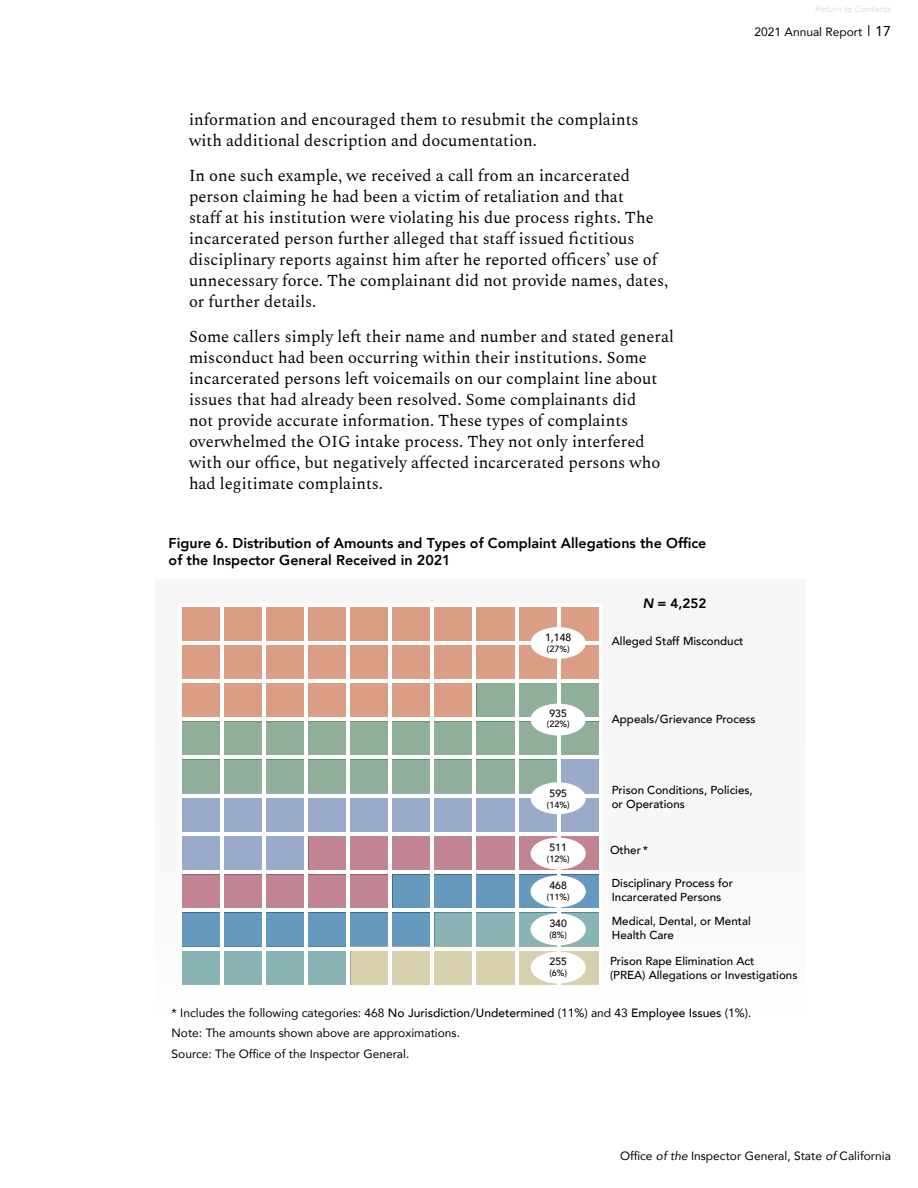
<style>
.page{position:relative;width:918px;height:1188px;background:#fff}
.page>*{position:absolute;margin:0;border:0;box-sizing:border-box;transform-origin:0 0}
.t1{font:16.5px/21px "Spectral";color:#000}
.t2{font:800 14.25px/17.1px "Avenir";color:#000}
.t3{font:800 13.5px "Avenir";color:#000}
.t4{font:12px/20.2px "Avenir";color:#000}
.t5{font:500 11.55px/13.8px "Avenir";color:#000}
.t6{font:500 10.5px "Avenir";color:#000}
.t7{font:500 9px "Avenir";color:#000}
.t8{font:italic 300 9px "Avenir";color:#dad6d6}
.s1{font-size:14.25px}
.s2{font-style:italic}
.s3{font-weight:500}
</style>
<div class="page">
<div style="left:155px;top:579px;width:650px;height:446px;background:#f7f7f8"></div>
<div style="left:182px;top:606px;width:420px;height:77px;background:#db9d84"></div>
<div style="left:182px;top:679px;width:294px;height:42px;background:#db9d84"></div>
<div style="left:473px;top:679px;width:129px;height:42px;background:#8faf9b"></div>
<div style="left:182px;top:721px;width:417px;height:34px;background:#8faf9b"></div>
<div style="left:182px;top:756px;width:378px;height:42px;background:#8faf9b"></div>
<div style="left:557px;top:756px;width:45px;height:42px;background:#9aabca"></div>
<div style="left:182px;top:794px;width:420px;height:42px;background:#9aabca"></div>
<div style="left:182px;top:832px;width:126px;height:42px;background:#9aabca"></div>
<div style="left:304px;top:832px;width:298px;height:42px;background:#c08493"></div>
<div style="left:182px;top:870px;width:210px;height:42px;background:#c08493"></div>
<svg style="left:392px;top:874px;width:207px;height:34px;background:#6898bd"></svg>
<div style="left:182px;top:909px;width:252px;height:42px;background:#6699be"></div>
<svg style="left:434px;top:912px;width:165px;height:35px;background:#89b2b3"></svg>
<div style="left:182px;top:947px;width:168px;height:42px;background:#89b3b4"></div>
<div style="left:346px;top:947px;width:256px;height:42px;background:#d7d0ad"></div>
<hr style="left:182px;top:603px;width:420px;height:3px;background:#fff">
<hr style="left:182px;top:641px;width:420px;height:4px;background:#fff">
<hr style="left:182px;top:679px;width:420px;height:4px;background:#fff">
<hr style="left:182px;top:717px;width:420px;height:4px;background:#fff">
<hr style="left:182px;top:756px;width:420px;height:3px;background:#fff">
<hr style="left:182px;top:794px;width:420px;height:4px;background:#fff">
<hr style="left:182px;top:832px;width:420px;height:4px;background:#fff">
<hr style="left:182px;top:870px;width:420px;height:4px;background:#fff">
<hr style="left:182px;top:909px;width:420px;height:3px;background:#fff">
<hr style="left:182px;top:947px;width:420px;height:4px;background:#fff">
<hr style="left:178px;top:603px;width:4px;height:386px;background:#fff">
<hr style="left:220px;top:606px;width:4px;height:383px;background:#fff">
<hr style="left:262px;top:606px;width:4px;height:383px;background:#fff">
<hr style="left:304px;top:606px;width:4px;height:383px;background:#fff">
<hr style="left:346px;top:606px;width:4px;height:383px;background:#fff">
<hr style="left:388px;top:606px;width:4px;height:383px;background:#fff">
<hr style="left:430px;top:606px;width:4px;height:383px;background:#fff">
<hr style="left:473px;top:606px;width:3px;height:383px;background:#fff">
<hr style="left:515px;top:606px;width:3px;height:383px;background:#fff">
<hr style="left:557px;top:606px;width:3px;height:383px;background:#fff">
<hr style="left:182px;top:985px;width:420px;height:4px;background:#fff">
<hr style="left:599px;top:606px;width:3px;height:383px;background:#fff">
<div style="left:531px;top:876px;width:55px;height:31px;background:#fff;border-radius:50%"></div>
<div style="left:531px;top:952px;width:55px;height:31px;background:#fff;border-radius:50%"></div>
<div style="left:531px;top:913px;width:55px;height:32px;background:#fff;border-radius:50%"></div>
<div style="left:531px;top:838px;width:55px;height:31px;background:#fff;border-radius:50%"></div>
<div style="left:531px;top:782px;width:55px;height:32px;background:#fff;border-radius:50%"></div>
<div style="left:531px;top:704px;width:55px;height:31px;background:#fff;border-radius:50%"></div>
<div style="left:531px;top:627px;width:55px;height:32px;background:#fff;border-radius:50%"></div>
<p class="t8" style="left:815px;top:4px;width:78px">Return to Contents</p>
<p class="t4" style="left:755px;top:21px;width:138px">2021 Annual Report <span class="s1">17</span></p>
<p class="t1" style="left:189px;top:108px;width:451px">information and encouraged them to resubmit the complaints with additional description and documentation.</p>
<p class="t1" style="left:189px;top:164px;width:481px">In one such example, we received a call from an incarcerated person claiming he had been a victim of retaliation and that<br>staff at his institution were violating his due process rights. The incarcerated person further alleged that staff issued fictitious disciplinary reports against him after he reported officers’ use of unnecessary force. The complainant did not provide names, dates, or further details.</p>
<p class="t1" style="left:189px;top:324px;width:486px">Some callers simply left their name and number and stated general misconduct had been occurring within their institutions. Some incarcerated persons left voicemails on our complaint line about issues that had already been resolved. Some complainants did<br>not provide accurate information. These types of complaints overwhelmed the OIG intake process. They not only interfered with our office, but negatively affected incarcerated persons who had legitimate complaints.</p>
<p class="t2" style="left:169px;top:534px;width:539px">Figure 6. Distribution of Amounts and Types of Complaint Allegations the Office of the Inspector General Received in 2021</p>
<p class="t6" style="left:545px;top:628px;width:28px">1,148</p>
<p class="t7" style="left:547px;top:641px;width:24px">(27%)</p>
<p class="t3" style="left:643px;top:592px;width:65px"><span class="s2">N</span> = 4,252</p>
<p class="t5" style="left:612px;top:634px;width:133px">Alleged Staff Misconduct</p>
<p class="t6" style="left:549px;top:704px;width:19px">935</p>
<p class="t7" style="left:547px;top:717px;width:24px">(22%)</p>
<p class="t5" style="left:612px;top:711px;width:145px">Appeals/Grievance Process</p>
<p class="t6" style="left:550px;top:784px;width:19px">595</p>
<p class="t7" style="left:547px;top:797px;width:24px">(14%)</p>
<p class="t5" style="left:612px;top:782px;width:143px">Prison Conditions, Policies, or Operations</p>
<p class="t6" style="left:549px;top:839px;width:19px">511</p>
<p class="t7" style="left:547px;top:851px;width:24px">(12%)</p>
<p class="t5" style="left:610px;top:843px;width:40px">Other *</p>
<p class="t6" style="left:549px;top:876px;width:19px">468</p>
<p class="t7" style="left:547px;top:889px;width:24px">(11%)</p>
<p class="t5" style="left:612px;top:876px;width:123px">Disciplinary Process for<br>Incarcerated Persons</p>
<p class="t6" style="left:549px;top:914px;width:19px">340</p>
<p class="t7" style="left:549px;top:927px;width:19px">(8%)</p>
<p class="t6" style="left:550px;top:953px;width:19px">255</p>
<p class="t7" style="left:549px;top:965px;width:19px">(6%)</p>
<p class="t5" style="left:612px;top:914px;width:141px">Medical, Dental, or Mental<br>Health Care</p>
<p class="t5" style="left:610px;top:953px;width:189px">Prison Rape Elimination Act<br>(PREA) Allegations or Investigations</p>
<p class="t4" style="left:172px;top:1002px;width:581px">* Includes the following categories: 468 <span class="s3">No Jurisdiction/Undetermined</span> (11%) and 43 <span class="s3">Employee Issues</span> (1%).<br>Note: The amounts shown above are approximations.<br>Source: The Office of the Inspector General.</p>
<p class="t4" style="left:620px;top:1145px;width:272px">Office <span class="s2">of the</span> Inspector General, State <span class="s2">of</span> California</p>
</div>
